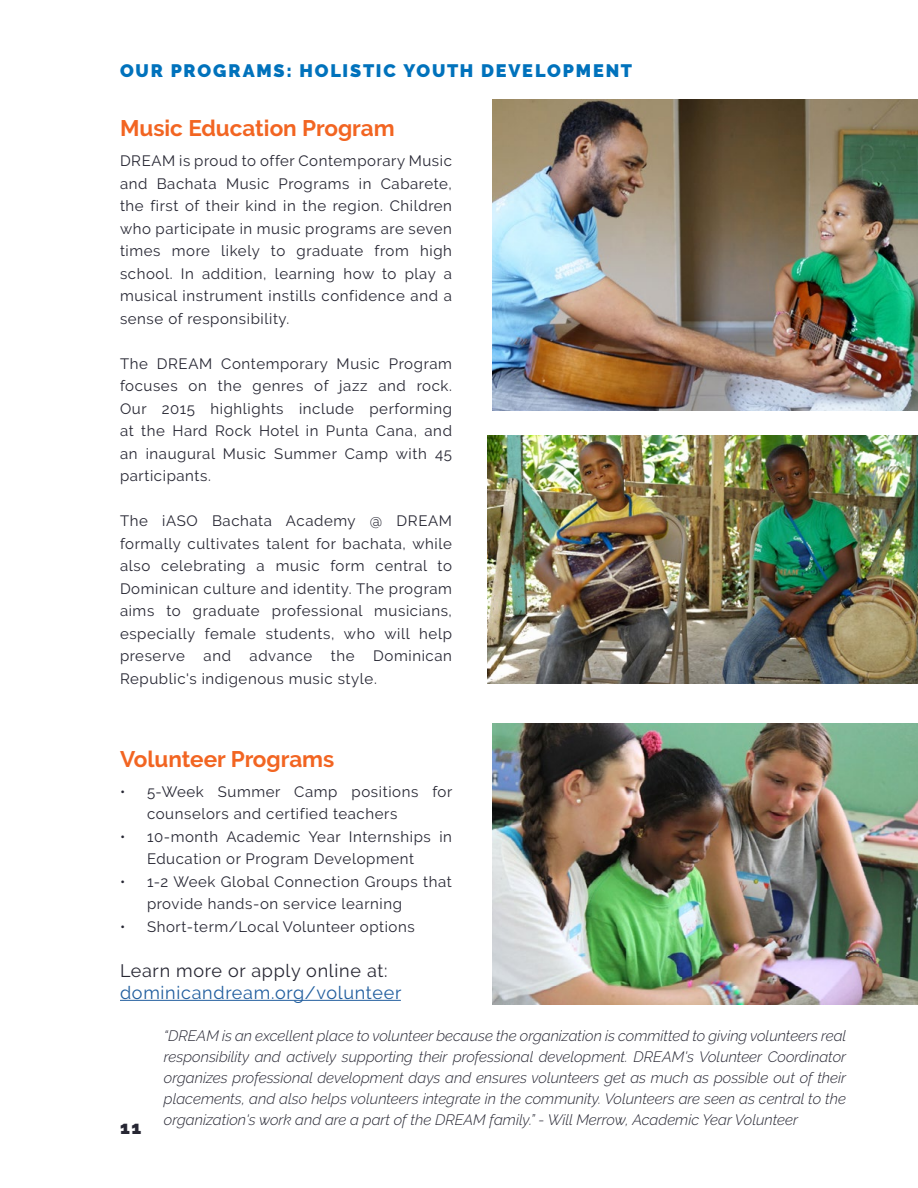
<style>
.page{position:relative;width:918px;height:1188px;background:#fff}
.page>*{position:absolute;margin:0;border:0;box-sizing:border-box;transform-origin:0 0}
.t1{font:700 22.5px "Raleway";color:#f26522}
.t2{font:900 18px "Raleway";letter-spacing:.1em;color:#0072bc}
.t3{font:18px "Raleway";letter-spacing:.04em;color:#215e9e}
.t4{font:18px "Raleway";letter-spacing:.04em;color:#272733}
.t5{font:900 18px "Raleway";color:#272733}
.t6{font:15px/22.5px "Raleway";letter-spacing:.04em;color:#272733}
.t7{font:italic 300 15px/21px "Raleway";color:#272733;text-align:justify}
</style>
<div class="page">
<hr style="left:120px;top:1000px;width:281px;height:1px;background:#215e9e">
<img style="left:492px;top:99px;width:426px;height:312px">
<img style="left:492px;top:723px;width:426px;height:282px">
<img style="left:487px;top:435px;width:431px;height:249px">
<p class="t2" style="left:120px;top:60px;width:514px">OUR PROGRAMS: HOLISTIC YOUTH DEVELOPMENT</p>
<h1 class="t1" style="left:120px;top:116px;width:276px">Music Education Program</h1>
<p class="t6" style="left:120px;top:150px;width:334px;text-align:justify">DREAM is proud to offer Contemporary Music and Bachata Music Programs in Cabarete, the first of their kind in the region. Children who participate in music programs are seven times more likely to graduate from high school. In addition, learning how to play a musical instrument instills confidence and a sense of responsibility.</p>
<p class="t6" style="left:120px;top:352px;width:334px;text-align:justify">The DREAM Contemporary Music Program focuses on the genres of jazz and rock.<br>Our 2015 highlights include performing at the Hard Rock Hotel in Punta Cana, and an inaugural Music Summer Camp with 45 participants.</p>
<p class="t6" style="left:120px;top:510px;width:334px;text-align:justify">The iASO Bachata Academy @ DREAM formally cultivates talent for bachata, while also celebrating a music form central to Dominican culture and identity. The program aims to graduate professional musicians, especially female students, who will help preserve and advance the Dominican Republic's indigenous music style.</p>
<h1 class="t1" style="left:120px;top:746px;width:216px">Volunteer Programs</h1>
<p class="t6" style="left:147px;top:780px;width:307px;text-indent:-27px">• 5-Week Summer Camp positions for counselors and certified teachers</p>
<p class="t6" style="left:147px;top:825px;width:307px;text-indent:-27px">• 10-month Academic Year Internships in<br>Education or Program Development</p>
<p class="t6" style="left:147px;top:870px;width:307px;text-indent:-27px">• 1-2 Week Global Connection Groups that provide hands-on service learning</p>
<p class="t6" style="left:120px;top:915px;width:296px">• Short-term/Local Volunteer options</p>
<p class="t4" style="left:120px;top:960px;width:269px">Learn more or apply online at:</p>
<p class="t3" style="left:120px;top:982px;width:283px">dominicandream.org/volunteer</p>
<p class="t5" style="left:120px;top:1117px;width:23px">11</p>
<p class="t7" style="left:164px;top:1025px;width:684px">“DREAM is an excellent place to volunteer because the organization is committed to giving volunteers real responsibility and actively supporting their professional development. DREAM's Volunteer Coordinator organizes professional development days and ensures volunteers get as much as possible out of their placements, and also helps volunteers integrate in the community. Volunteers are seen as central to the organization's work and are a part of the DREAM family.” - Will Merrow, Academic Year Volunteer</p>
</div>
